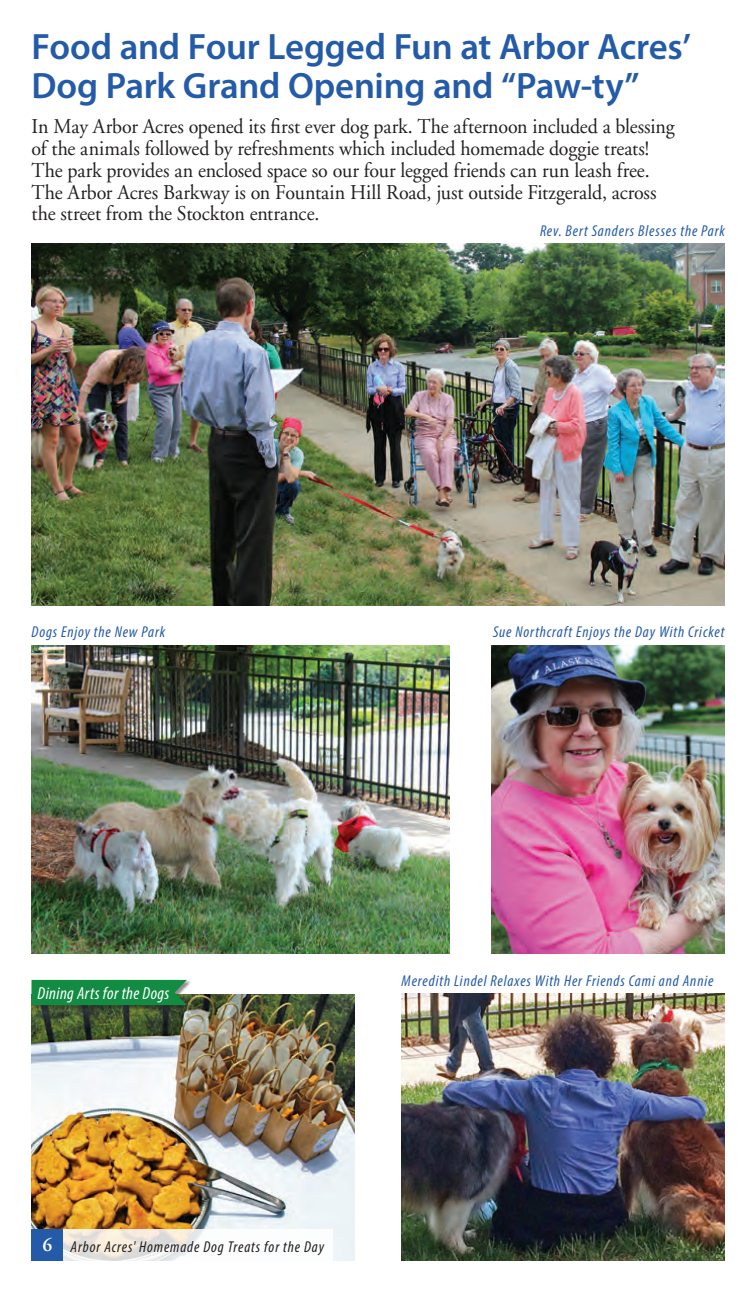
<style>
.page{position:relative;width:756px;height:1292px;background:#fff}
.page>*{position:absolute;margin:0;border:0;box-sizing:border-box;transform-origin:0 0}
.t1{font:600 36.75px/38.5px "Myriad Pro";letter-spacing:-.01em;color:#245ba8}
.t2{font:21px/21.9px "Adobe Garamond";letter-spacing:-.005em;color:#231f20;scale:.95 1}
.t3{font:italic condensed 17.5px "Myriad Pro";letter-spacing:.025em;color:#fff}
.t4{font:italic condensed 15.75px "Myriad Pro";letter-spacing:.055em;color:#245ba8}
.t5{font:italic condensed 15.75px "Myriad Pro";letter-spacing:.055em;color:#231f20}
.s1{font-family:"Adobe Garamond";font-weight:600;font-style:normal;font-stretch:normal;font-size:19.25px;color:#fff}
</style>
<div class="page">
<img style="left:32px;top:244px;width:693px;height:362px">
<img style="left:492px;top:645px;width:232px;height:309px">
<img style="left:32px;top:645px;width:418px;height:309px">
<img style="left:402px;top:993px;width:322px;height:267px">
<img style="left:32px;top:994px;width:322px;height:266px">
<div style="left:32px;top:980px;width:160px;height:29px;background:#231f20;opacity:.5"></div>
<div style="left:32px;top:980px;width:155px;height:25px;background:#128b43"></div>
<svg style="left:63px;top:1228px;width:269px;height:32px"></svg>
<div style="left:32px;top:1228px;width:31px;height:32px;background:#245ba8"></div>
<h1 class="t1" style="left:32px;top:27px;width:661px">Food and Four Legged Fun at Arbor Acres’<br>Dog Park Grand Opening and “Paw-ty”</h1>
<p class="t2" style="left:32px;top:116px;width:679px">In May Arbor Acres opened its first ever dog park. The afternoon included a blessing of the animals followed by refreshments which included homemade doggie treats!<br>The park provides an enclosed space so our four legged friends can run leash free.<br>The Arbor Acres Barkway is on Fountain Hill Road, just outside Fitzgerald, across the street from the Stockton entrance.</p>
<p class="t4" style="left:540px;top:222px;width:186px">Rev. Bert Sanders Blesses the Park</p>
<p class="t4" style="left:32px;top:622px;width:135px">Dogs Enjoy the New Park</p>
<p class="t4" style="left:493px;top:622px;width:233px">Sue Northcraft Enjoys the Day With Cricket</p>
<p class="t3" style="left:38px;top:982px;width:133px">Dining Arts for the Dogs</p>
<p class="t4" style="left:402px;top:970px;width:313px">Meredith Lindel Relaxes With Her Friends Cami and Annie</p>
<p class="t5" style="left:42px;top:1237px;width:283px"><span class="s1">6</span> Arbor Acres' Homemade Dog Treats for the Day</p>
</div>
